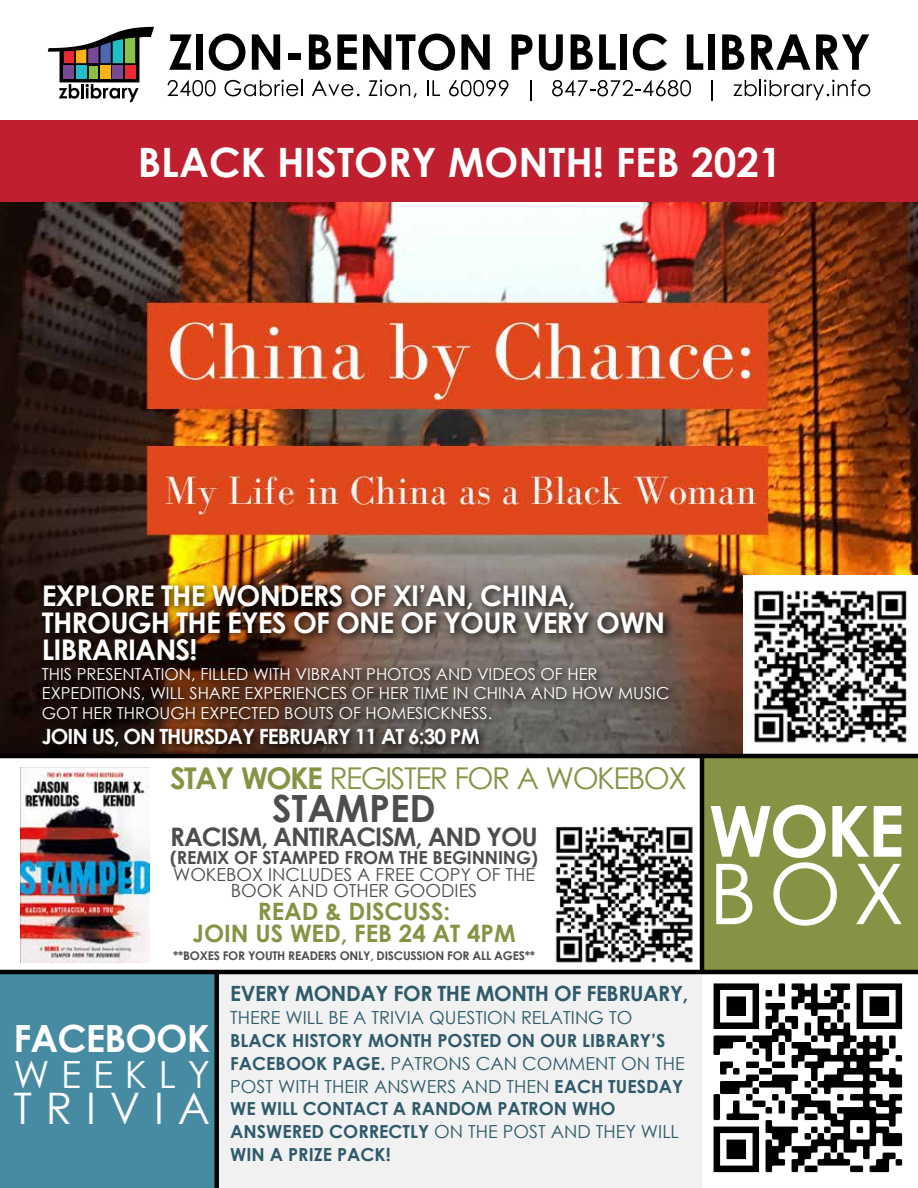
<style>
.page{position:relative;width:918px;height:1188px;background:#fff}
.page>*{position:absolute;margin:0;border:0;box-sizing:border-box;transform-origin:0 0}
.t1{font:84px "Century Gothic";color:#fff}
.t2{font:700 70.5px "Century Gothic";color:#fff}
.t3{font:43.5px "Century Gothic";letter-spacing:.32em;color:#fff}
.t4{font:700 40.5px "Century Gothic";color:#fff}
.t5{font:700 37.5px "Century Gothic";letter-spacing:-.025em;color:#fff}
.t6{font:700 37.5px "Century Gothic";color:#4d4d4f}
.t7{font:37.5px "Century Gothic";letter-spacing:.31em;color:#fff}
.t8{font:30px "Century Gothic";letter-spacing:-.05em;color:#859345}
.t9{font:700 28.5px/27px "Century Gothic";letter-spacing:-.03em;color:#fff}
.t10{font:700 25.5px "Century Gothic";letter-spacing:-.04em;color:#4d4d4f}
.t11{font:700 24px/22.5px "Century Gothic";color:#859345;text-align:center}
.t12{font:700 21px "Century Gothic";letter-spacing:-.05em;color:#fff}
.t13{font:700 21px "Century Gothic";letter-spacing:-.02em;color:#2e5a69}
.t14{font:700 18px/22.8px "Century Gothic";color:#2e5a69}
.t15{font:18px/16.5px "Century Gothic";color:#4d4d4f;text-align:center}
.t16{font:18px "Century Gothic";color:#2e5a69}
.t17{font:700 18px "Century Gothic";letter-spacing:-.01em;color:#4d4d4f}
.t18{font:16.5px/19.5px "Century Gothic";color:#fff}
.t19{font:700 12px "Century Gothic";letter-spacing:-.02em;color:#4d4d4f}
.s1{font-weight:700}
.s2{font-weight:400}
</style>
<div class="page">
<img style="left:0;top:202px;width:918px;height:552px">
<img style="left:743px;top:575px;width:175px;height:179px">
<div style="left:38px;top:580px;width:640px;height:176px;background:#000;opacity:.95"></div>
<svg style="left:48px;top:27px;width:106px;height:75px"></svg>
<div style="left:64px;top:65px;width:10px;height:13px;background:#794997"></div>
<div style="left:125px;top:65px;width:10px;height:13px;background:#e92a30"></div>
<svg style="left:169px;top:34px;width:23px;height:36px"></svg>
<div style="left:196px;top:34px;width:7px;height:36px;background:#000"></div>
<svg style="left:209px;top:34px;width:36px;height:37px"></svg>
<svg style="left:252px;top:34px;width:28px;height:36px"></svg>
<div style="left:288px;top:54px;width:13px;height:6px;background:#000"></div>
<svg style="left:309px;top:34px;width:22px;height:36px"></svg>
<svg style="left:337px;top:34px;width:20px;height:36px"></svg>
<svg style="left:363px;top:34px;width:92px;height:37px"></svg>
<svg style="left:461px;top:34px;width:29px;height:36px"></svg>
<svg style="left:512px;top:34px;width:21px;height:36px"></svg>
<svg style="left:539px;top:34px;width:24px;height:37px"></svg>
<svg style="left:571px;top:34px;width:22px;height:36px"></svg>
<svg style="left:599px;top:34px;width:17px;height:36px"></svg>
<div style="left:620px;top:34px;width:7px;height:36px;background:#000"></div>
<svg style="left:633px;top:34px;width:34px;height:37px"></svg>
<svg style="left:687px;top:34px;width:16px;height:36px"></svg>
<div style="left:708px;top:34px;width:7px;height:36px;background:#000"></div>
<svg style="left:722px;top:34px;width:22px;height:36px"></svg>
<svg style="left:751px;top:34px;width:59px;height:36px"></svg>
<svg style="left:816px;top:34px;width:53px;height:36px"></svg>
<svg style="left:167px;top:80px;width:49px;height:16px"></svg>
<svg style="left:224px;top:80px;width:79px;height:16px"></svg>
<svg style="left:312px;top:80px;width:48px;height:16px"></svg>
<svg style="left:369px;top:80px;width:48px;height:18px"></svg>
<svg style="left:427px;top:80px;width:13px;height:16px"></svg>
<svg style="left:449px;top:80px;width:59px;height:16px"></svg>
<svg style="left:530px;top:80px;width:1px;height:20px"></svg>
<svg style="left:552px;top:80px;width:139px;height:16px"></svg>
<svg style="left:712px;top:80px;width:1px;height:20px"></svg>
<svg style="left:733px;top:80px;width:137px;height:20px"></svg>
<div style="left:0;top:121px;width:918px;height:81px;background:#bf1f2e"></div>
<img style="left:702px;top:974px;width:216px;height:199px">
<div style="left:0;top:972px;width:217px;height:216px;background:#478ba2"></div>
<div style="left:217px;top:972px;width:485px;height:216px;background:#f1f1f2"></div>
<div style="left:214px;top:972px;width:5px;height:216px;background:#000"></div>
<img style="left:549px;top:816px;width:151px;height:154px">
<div style="left:702px;top:758px;width:216px;height:212px;background:#859345"></div>
<hr style="left:700px;top:755px;width:4px;height:217px;background:#000">
<hr style="left:0;top:970px;width:918px;height:4px;background:#000">
<hr style="left:0;top:754px;width:918px;height:4px;background:#000">
<img style="left:20px;top:767px;width:130px;height:196px">
<h3 class="t4" style="left:138px;top:131px;width:645px">BLACK HISTORY MONTH! FEB 2021</h3>
<h3 class="t9" style="left:42px;top:581px;width:625px">EXPLORE THE WONDERS OF XI’AN, CHINA,<br>THROUGH THE EYES OF ONE OF YOUR VERY OWN<br>LIBRARIANS!</h3>
<p class="t18" style="left:42px;top:664px;width:629px">THIS PRESENTATION, FILLED WITH VIBRANT PHOTOS AND VIDEOS OF HER<br>EXPEDITIONS, WILL SHARE EXPERIENCES OF HER TIME IN CHINA AND HOW MUSIC<br>GOT HER THROUGH EXPECTED BOUTS OF HOMESICKNESS.</p>
<p class="t12" style="left:42px;top:720px;width:439px">JOIN US, ON THURSDAY FEBRUARY 11 AT 6:30 PM</p>
<h3 class="t8" style="left:170px;top:758px;width:518px"><span class="s1">STAY WOKE</span> REGISTER FOR A WOKEBOX</h3>
<h3 class="t6" style="left:272px;top:780px;width:165px">STAMPED</h3>
<h3 class="t10" style="left:170px;top:818px;width:369px">RACISM, ANTIRACISM, AND YOU</h3>
<p class="t17" style="left:170px;top:844px;width:369px">(REMIX OF STAMPED FROM THE BEGINNING)</p>
<p class="t15" style="left:173px;top:866px;width:364px">WOKEBOX INCLUDES A FREE COPY OF THE<br>BOOK AND OTHER GOODIES</p>
<h3 class="t11" style="left:193px;top:899px;width:325px">READ &amp; DISCUSS:<br>JOIN US WED, FEB 24 AT 4PM</h3>
<p class="t19" style="left:173px;top:947px;width:363px">**BOXES FOR YOUTH READERS ONLY, DISCUSSION FOR ALL AGES**</p>
<h3 class="t5" style="left:14px;top:1010px;width:198px">FACEBOOK</h3>
<h3 class="t7" style="left:14px;top:1049px;width:198px">WEEKLY</h3>
<h3 class="t3" style="left:14px;top:1078px;width:198px">TRIVIA</h3>
<p class="t13" style="left:230px;top:978px;width:460px">EVERY MONDAY FOR THE MONTH OF FEBRUARY,</p>
<p class="t16" style="left:230px;top:1005px;width:404px">THERE WILL BE A TRIVIA QUESTION RELATING TO</p>
<p class="t14" style="left:230px;top:1028px;width:456px">BLACK HISTORY MONTH POSTED ON OUR LIBRARY’S FACEBOOK PAGE. <span class="s2">PATRONS CAN COMMENT ON THE POST WITH THEIR ANSWERS AND THEN</span> EACH TUESDAY WE WILL CONTACT A RANDOM PATRON WHO ANSWERED CORRECTLY <span class="s2">ON THE POST AND THEY WILL </span>WIN A PRIZE PACK!</p>
<h2 class="t2" style="left:709px;top:778px;width:197px">WOKE</h2>
<h1 class="t1" style="left:709px;top:835px;width:197px">BOX</h1>
</div>
